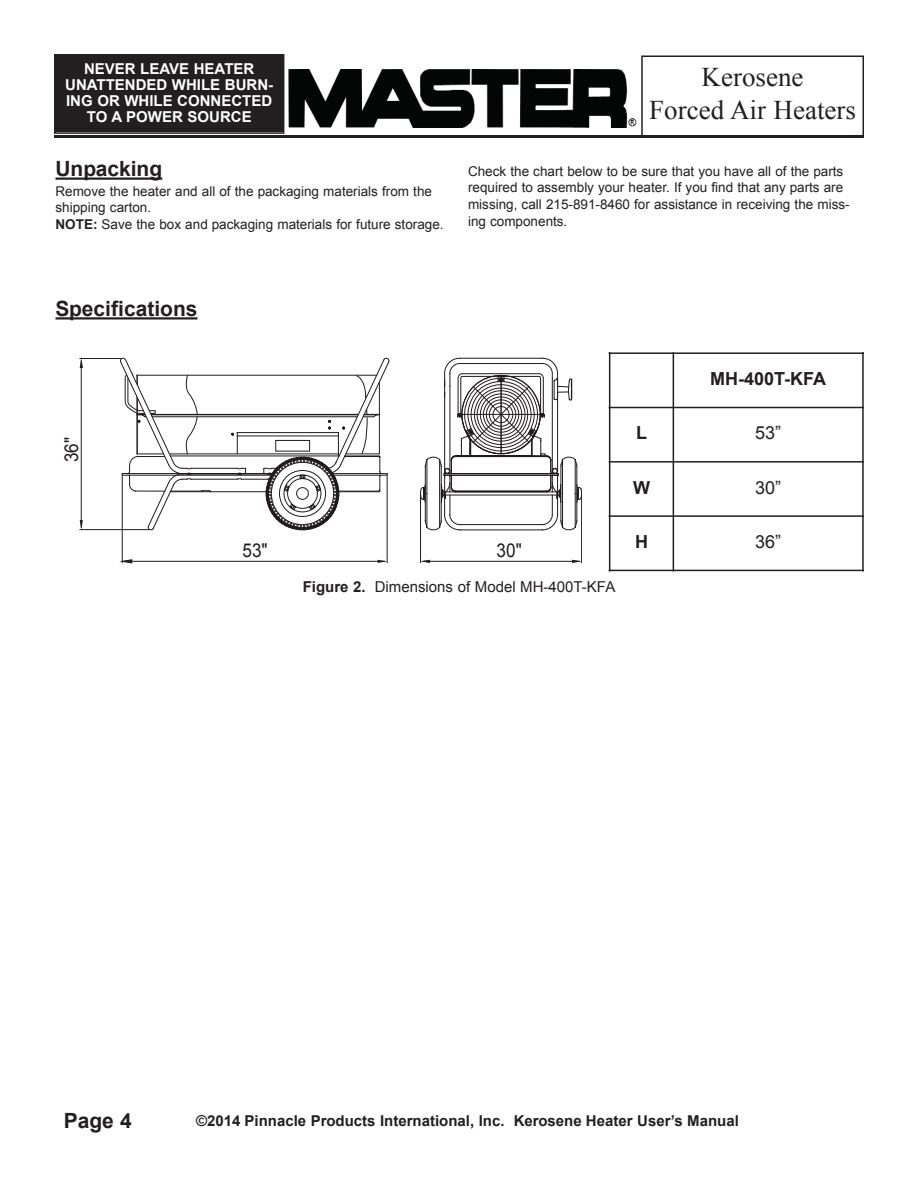
<style>
.page{position:relative;width:918px;height:1188px;background:#fff}
.page>*{position:absolute;margin:0;border:0;box-sizing:border-box;transform-origin:0 0}
.t1{font:27px/32.4px "Times New Roman";color:#231f20;text-align:center}
.t2{font:700 21px "Arial";color:#231f20}
.t3{font:19.05px "Arial";color:#201c1d;scale:.9 1}
.t4{font:700 18px "Arial";color:#231f20}
.t5{font:18px "Arial";color:#231f20}
.t6{font:700 15px/16.2px "Arial";color:#fff;text-align:center}
.t7{font:700 15px "Arial";color:#231f20}
.t8{font:15px "Arial";color:#231f20}
.t9{font:13.5px/16.5px "Arial";color:#231f20}
.s1{font-weight:700}
</style>
<div class="page">
<hr style="left:55px;top:317px;width:143px;height:3px;background:#231f20">
<div style="left:609px;top:352px;width:255px;height:220px;background:linear-gradient(to right,#c8c7c7,#c7c6c6)"></div>
<div style="left:611px;top:354px;width:61px;height:52px;background:#fff"></div>
<div style="left:674px;top:354px;width:188px;height:52px;background:#fff"></div>
<div style="left:611px;top:409px;width:61px;height:52px;background:#fff"></div>
<div style="left:674px;top:409px;width:188px;height:52px;background:#fff"></div>
<div style="left:611px;top:463px;width:61px;height:52px;background:#fff"></div>
<div style="left:674px;top:463px;width:188px;height:52px;background:#fff"></div>
<div style="left:611px;top:517px;width:61px;height:52px;background:#fff"></div>
<div style="left:674px;top:517px;width:188px;height:52px;background:#fff"></div>
<hr style="left:609px;top:352px;width:1px;height:219px;background:#231f20">
<hr style="left:673px;top:352px;width:1px;height:219px;background:#231f20">
<hr style="left:862px;top:352px;width:2px;height:219px;background:#231f20">
<hr style="left:609px;top:352px;width:255px;height:2px;background:#231f20">
<hr style="left:609px;top:407px;width:255px;height:1px;background:#231f20">
<hr style="left:609px;top:461px;width:255px;height:2px;background:#231f20">
<hr style="left:609px;top:515px;width:255px;height:2px;background:#231f20">
<hr style="left:609px;top:570px;width:255px;height:1px;background:#231f20">
<div style="left:56px;top:56px;width:227px;height:76px;background:#231f20"></div>
<div style="left:54px;top:54px;width:230px;height:80px;border:2px solid #231f20"></div>
<div style="left:641px;top:56px;width:223px;height:80px;border:2px solid #231f20"></div>
<hr style="left:54px;top:135px;width:810px;height:3px;background:#231f20">
<img style="left:289px;top:69px;width:347px;height:59px">
<hr style="left:152px;top:416px;width:205px;height:1px;background:#201c1d">
<hr style="left:170px;top:491px;width:96px;height:1px;background:#201c1d">
<hr style="left:122px;top:475px;width:149px;height:1px;background:#201c1d">
<hr style="left:170px;top:456px;width:169px;height:1px;background:#201c1d">
<hr style="left:191px;top:468px;width:47px;height:1px;background:#201c1d">
<hr style="left:191px;top:473px;width:47px;height:1px;background:#201c1d">
<hr style="left:137px;top:375px;width:240px;height:1px;background:#201c1d">
<hr style="left:191px;top:479px;width:47px;height:1px;background:#201c1d">
<hr style="left:191px;top:474px;width:47px;height:1px;background:#201c1d">
<hr style="left:151px;top:415px;width:207px;height:1px;background:#201c1d">
<hr style="left:151px;top:414px;width:207px;height:1px;background:#201c1d">
<hr style="left:169px;top:454px;width:169px;height:1px;background:#201c1d">
<hr style="left:122px;top:476px;width:1px;height:87px;background:#201c1d">
<hr style="left:387px;top:476px;width:1px;height:87px;background:#201c1d">
<hr style="left:125px;top:561px;width:260px;height:1px;background:#201c1d">
<svg style="left:119px;top:559px;width:13px;height:5px"></svg>
<svg style="left:378px;top:560px;width:9px;height:3px"></svg>
<hr style="left:80px;top:529px;width:68px;height:1px;background:#201c1d">
<hr style="left:80px;top:358px;width:41px;height:1px;background:#201c1d">
<hr style="left:81px;top:361px;width:1px;height:166px;background:#201c1d">
<svg style="left:80px;top:520px;width:3px;height:10px"></svg>
<svg style="left:80px;top:359px;width:3px;height:9px"></svg>
<hr style="left:420px;top:495px;width:1px;height:68px;background:#201c1d">
<hr style="left:581px;top:495px;width:1px;height:68px;background:#201c1d">
<hr style="left:423px;top:561px;width:156px;height:1px;background:#201c1d">
<svg style="left:421px;top:560px;width:9px;height:3px"></svg>
<svg style="left:572px;top:560px;width:10px;height:3px"></svg>
<svg style="left:119px;top:357px;width:92px;height:174px"></svg>
<svg style="left:231px;top:357px;width:351px;height:185px"></svg>
<hr style="left:237px;top:436px;width:101px;height:1px;background:#201c1d">
<hr style="left:56px;top:178px;width:106px;height:2px;background:#231f20">
<p class="t6" style="left:65px;top:61px;width:210px">NEVER LEAVE HEATER<br>UNATTENDED WHILE BURN-<br>ING OR WHILE CONNECTED<br>TO A POWER SOURCE</p>
<h1 class="t1" style="left:649px;top:61px;width:208px">Kerosene<br>Forced Air Heaters</h1>
<h2 class="t2" style="left:56px;top:155px;width:108px">Unpacking</h2>
<p class="t9" style="left:56px;top:183px;width:390px">Remove the heater and all of the packaging materials from the shipping carton.<br><span class="s1">NOTE:</span> Save the box and packaging materials for future storage.</p>
<p class="t9" style="left:468px;top:163px;width:383px">Check the chart below to be sure that you have all of the parts required to assembly your heater. If you find that any parts are missing, call 215-891-8460 for assistance in receiving the miss&shy;ing components.</p>
<h2 class="t2" style="left:55px;top:295px;width:144px">Specifications</h2>
<h3 class="t3" style="left:59px;top:462px;width:29px;rotate:-90deg">36"</h3>
<h3 class="t4" style="left:710px;top:367px;width:118px">MH-400T-KFA</h3>
<h3 class="t4" style="left:636px;top:421px;width:12px">L</h3>
<h3 class="t5" style="left:755px;top:421px;width:28px">53”</h3>
<h3 class="t4" style="left:633px;top:475px;width:18px">W</h3>
<h3 class="t5" style="left:755px;top:476px;width:28px">30”</h3>
<h3 class="t3" style="left:242px;top:538px;width:29px">53"</h3>
<h3 class="t3" style="left:497px;top:538px;width:29px">30"</h3>
<p class="t8" style="left:303px;top:577px;width:314px"><span class="s1">Figure 2.</span> Dimensions of Model MH-400T-KFA</p>
<h3 class="t4" style="left:635px;top:530px;width:14px">H</h3>
<h3 class="t5" style="left:755px;top:530px;width:28px">36”</h3>
<h2 class="t2" style="left:64px;top:1107px;width:70px">Page 4</h2>
<p class="t7" style="left:196px;top:1111px;width:544px">©2014 Pinnacle Products International, Inc. Kerosene Heater User’s Manual</p>
</div>
